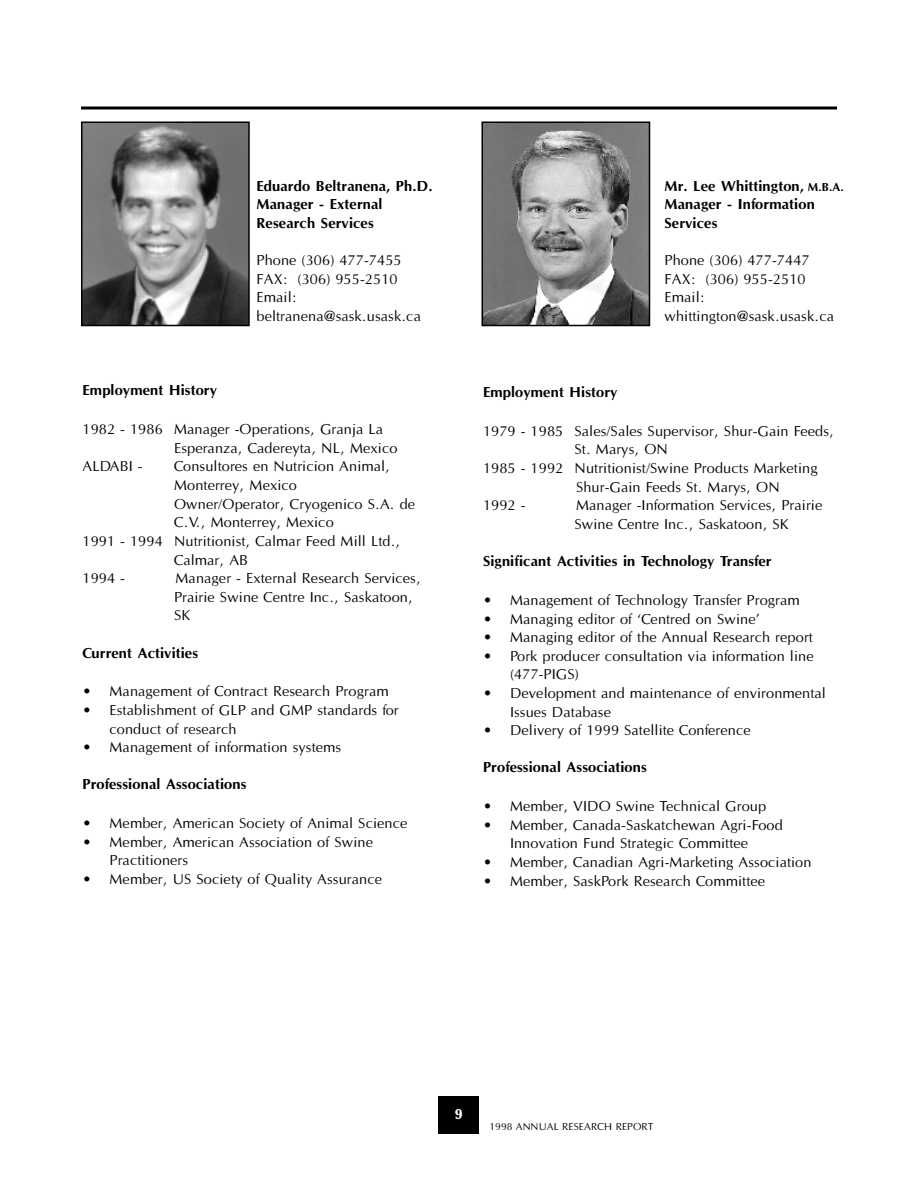
<style>
.page{position:relative;width:918px;height:1188px;background:#fff}
.page>*{position:absolute;margin:0;border:0;box-sizing:border-box;transform-origin:0 0}
.t1{font:15px/18.6px "Optane";color:#000}
.t2{font:700 15px/18.6px "Optane";color:#000}
.t3{font:800 15px "Optane";color:#fff}
.t4{font:10.5px "Optane";color:#000}
.s1{font-size:12px}
</style>
<div class="page">
<div style="left:439px;top:1096px;width:40px;height:38px;background:#000"></div>
<svg style="left:81px;top:106px;width:756px;height:4px;background:#3f3f3f"></svg>
<img style="left:84px;top:125px;width:163px;height:198px">
<div style="left:81px;top:122px;width:169px;height:204px;border:2px solid #000"></div>
<img style="left:485px;top:125px;width:162px;height:198px">
<div style="left:482px;top:122px;width:168px;height:204px;border:2px solid #000"></div>
<p class="t2" style="left:256px;top:177px;width:178px">Eduardo Beltranena, Ph.D.<br>Manager - External<br>Research Services</p>
<p class="t1" style="left:256px;top:253px;width:166px">Phone (306) 477-7455<br>FAX: (306) 955-2510<br>Email: beltranena@sask.usask.ca</p>
<p class="t2" style="left:82px;top:382px;width:136px">Employment History</p>
<p class="t1" style="left:82px;top:422px;width:302px">1982 - 1986 Manager -Operations, Granja La</p>
<p class="t1" style="left:174px;top:440px;width:225px">Esperanza, Cadereyta, NL, Mexico</p>
<p class="t1" style="left:82px;top:459px;width:62px">ALDABI -</p>
<p class="t1" style="left:174px;top:459px;width:218px">Consultores en Nutricion Animal,</p>
<p class="t1" style="left:174px;top:478px;width:125px">Monterrey, Mexico</p>
<p class="t1" style="left:174px;top:496px;width:243px">Owner/Operator, Cryogenico S.A. de</p>
<p class="t1" style="left:174px;top:515px;width:161px">C.V., Monterrey, Mexico</p>
<p class="t1" style="left:82px;top:533px;width:320px">1991 - 1994 Nutritionist, Calmar Feed Mill Ltd.,</p>
<p class="t1" style="left:174px;top:552px;width:76px">Calmar, AB</p>
<p class="t1" style="left:82px;top:571px;width:44px">1994 -</p>
<p class="t1" style="left:174px;top:571px;width:248px">Manager - External Research Services,<br>Prairie Swine Centre Inc., Saskatoon,<br>SK</p>
<p class="t2" style="left:82px;top:644px;width:117px">Current Activities</p>
<p class="t1" style="left:82px;top:684px;width:308px">• Management of Contract Research Program</p>
<p class="t1" style="left:110px;top:702px;width:291px;text-indent:-27px">• Establishment of GLP and GMP standards for conduct of research</p>
<p class="t1" style="left:82px;top:740px;width:260px">• Management of information systems</p>
<p class="t2" style="left:82px;top:776px;width:166px">Professional Associations</p>
<p class="t1" style="left:82px;top:816px;width:327px">• Member, American Society of Animal Science</p>
<p class="t1" style="left:110px;top:834px;width:265px;text-indent:-27px">• Member, American Association of Swine<br>Practitioners</p>
<p class="t1" style="left:82px;top:871px;width:301px">• Member, US Society of Quality Assurance</p>
<p class="t2" style="left:664px;top:177px;width:181px">Mr. Lee Whittington, <span class="s1">M.B.A.<br></span>Manager - Information<br>Services</p>
<p class="t1" style="left:664px;top:253px;width:171px">Phone (306) 477-7447<br>FAX: (306) 955-2510<br>Email: whittington@sask.usask.ca</p>
<p class="t2" style="left:483px;top:384px;width:136px">Employment History</p>
<p class="t1" style="left:483px;top:423px;width:353px">1979 - 1985 Sales/Sales Supervisor, Shur-Gain Feeds,</p>
<p class="t1" style="left:574px;top:442px;width:95px">St. Marys, ON</p>
<p class="t1" style="left:483px;top:461px;width:336px">1985 - 1992 Nutritionist/Swine Products Marketing</p>
<p class="t1" style="left:576px;top:479px;width:205px">Shur-Gain Feeds St. Marys, ON</p>
<p class="t1" style="left:483px;top:498px;width:44px">1992 -</p>
<p class="t1" style="left:574px;top:498px;width:249px">Manager -Information Services, Prairie<br>Swine Centre Inc., Saskatoon, SK</p>
<p class="t2" style="left:483px;top:553px;width:290px">Significant Activities in Technology Transfer</p>
<p class="t1" style="left:483px;top:592px;width:318px">• Management of Technology Transfer Program</p>
<p class="t1" style="left:483px;top:611px;width:278px">• Managing editor of ‘Centred on Swine’</p>
<p class="t1" style="left:483px;top:630px;width:332px">• Managing editor of the Annual Research report</p>
<p class="t1" style="left:510px;top:648px;width:305px;text-indent:-27px">• Pork producer consultation via information line (477-PIGS)</p>
<p class="t1" style="left:510px;top:685px;width:318px;text-indent:-27px">• Development and maintenance of environmental<br>Issues Database</p>
<p class="t1" style="left:483px;top:723px;width:269px">• Delivery of 1999 Satellite Conference</p>
<p class="t2" style="left:483px;top:759px;width:166px">Professional Associations</p>
<p class="t1" style="left:483px;top:799px;width:285px">• Member, VIDO Swine Technical Group</p>
<p class="t1" style="left:483px;top:817px;width:302px;text-align:center">• Member, Canada-Saskatchewan Agri-Food<br>Innovation Fund Strategic Committee</p>
<p class="t1" style="left:483px;top:854px;width:330px">• Member, Canadian Agri-Marketing Association</p>
<p class="t1" style="left:483px;top:873px;width:284px">• Member, SaskPork Research Committee</p>
<p class="t3" style="left:455px;top:1109px;width:9px">9</p>
<p class="t4" style="left:490px;top:1123px;width:166px">1998 ANNUAL RESEARCH REPORT</p>
</div>
